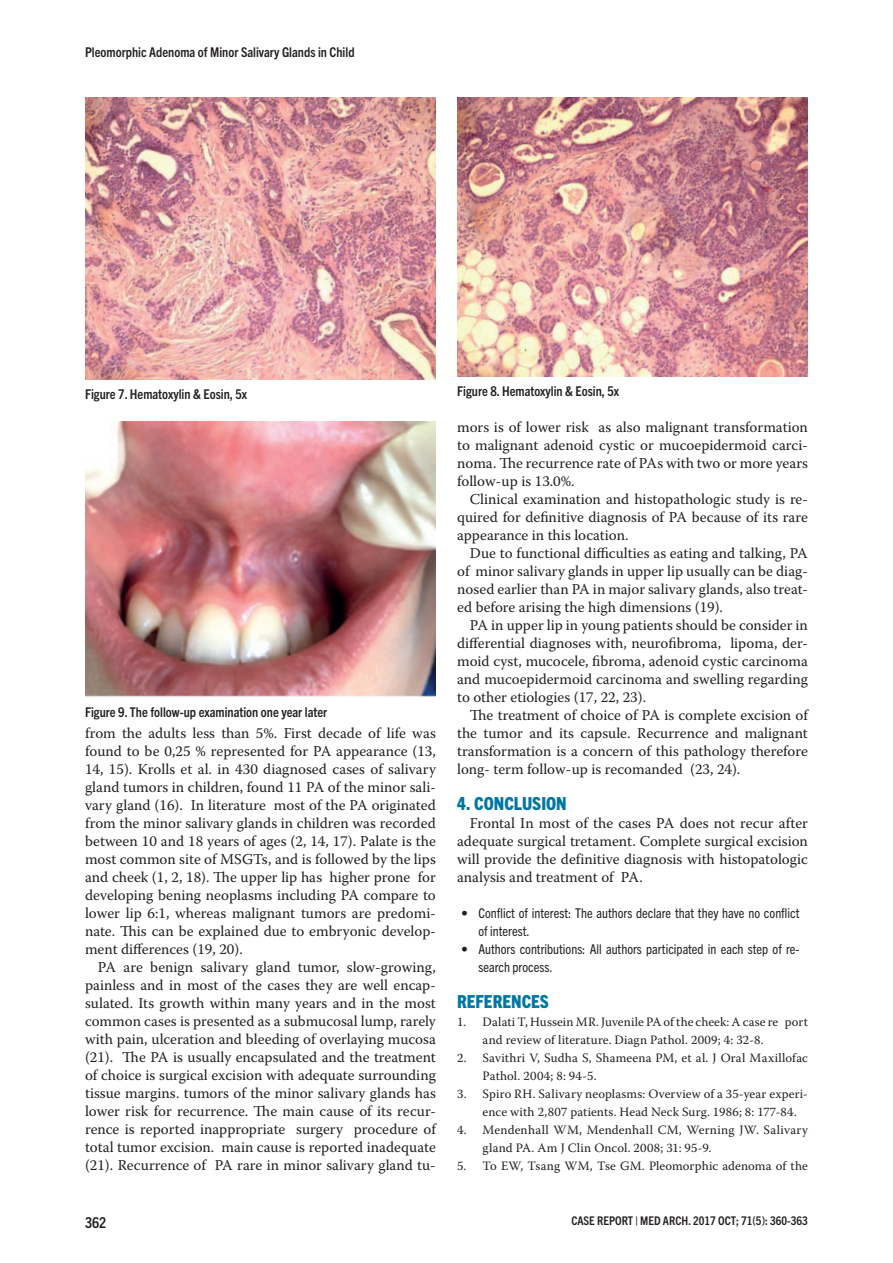
<style>
.page{position:relative;width:893px;height:1263px;background:#fff}
.page>*{position:absolute;margin:0;border:0;box-sizing:border-box;transform-origin:0 0}
.t1{font:800 condensed 18px "Trade Gothic Next LT Pro";color:#0077a3}
.t2{font:15px/18px "Warnock Pro";color:#231f20;text-align:justify}
.t3{font:700 condensed 15px "Trade Gothic Next LT Pro";color:#231f20}
.t4{font:700 condensed 13.5px "Trade Gothic Next LT Pro";color:#231f20}
.t5{font:condensed 13.5px/18px "Trade Gothic Next LT Pro";color:#231f20}
.t6{font:12.75px/18px "Warnock Pro";letter-spacing:.01em;color:#231f20}
.t7{font:700 condensed 12px "Trade Gothic Next LT Pro";color:#231f20}
</style>
<div class="page">
<img style="left:85px;top:98px;width:351px;height:282px">
<img style="left:457px;top:98px;width:351px;height:279px">
<img style="left:85px;top:422px;width:351px;height:275px">
<p class="t4" style="left:85px;top:43px;width:271px">Pleomorphic Adenoma of Minor Salivary Glands in Child</p>
<p class="t4" style="left:85px;top:385px;width:164px">Figure 7. Hematoxylin &amp; Eosin, 5x</p>
<p class="t4" style="left:457px;top:382px;width:164px">Figure 8. Hematoxylin &amp; Eosin, 5x</p>
<p class="t4" style="left:85px;top:703px;width:244px">Figure 9. The follow-up examination one year later</p>
<p class="t2" style="left:85px;top:724px;width:352px">from the adults less than 5%. First decade of life was found to be 0,25 % represented for PA appearance (13, 14, 15). Krolls et al. in 430 diagnosed cases of salivary gland tumors in children, found 11 PA of the minor sali&shy;vary gland (16). In literature most of the PA originated from the minor salivary glands in children was recorded between 10 and 18 years of ages (2, 14, 17). Palate is the most common site of MSGTs, and is followed by the lips and cheek (1, 2, 18). The upper lip has higher prone for developing bening neoplasms including PA compare to lower lip 6:1, whereas malignant tumors are predomi&shy;nate. This can be explained due to embryonic develop&shy;ment differences (19, 20).</p>
<p class="t2" style="left:85px;top:958px;width:352px;text-indent:13px">PA are benign salivary gland tumor, slow-growing, painless and in most of the cases they are well encap&shy;sulated. Its growth within many years and in the most common cases is presented as a submucosal lump, rarely with pain, ulceration and bleeding of overlaying mucosa (21). The PA is usually encapsulated and the treatment of choice is surgical excision with adequate surrounding tissue margins. tumors of the minor salivary glands has lower risk for recurrence. The main cause of its recur&shy;rence is reported inappropriate surgery procedure of total tumor excision. main cause is reported inadequate (21). Recurrence of PA rare in minor salivary gland tu-</p>
<p class="t2" style="left:457px;top:418px;width:352px">mors is of lower risk as also malignant transformation to malignant adenoid cystic or mucoepidermoid carci&shy;noma. The recurrence rate of PAs with two or more years follow-up is 13.0%.</p>
<p class="t2" style="left:457px;top:490px;width:352px;text-indent:13px">Clinical examination and histopathologic study is re&shy;quired for definitive diagnosis of PA because of its rare appearance in this location.</p>
<p class="t2" style="left:457px;top:544px;width:352px;text-indent:13px">Due to functional difficulties as eating and talking, PA of minor salivary glands in upper lip usually can be diag&shy;nosed earlier than PA in major salivary glands, also treat&shy;ed before arising the high dimensions (19).</p>
<p class="t2" style="left:457px;top:616px;width:352px;text-indent:13px">PA in upper lip in young patients should be consider in differential diagnoses with, neurofibroma, lipoma, der&shy;moid cyst, mucocele, fibroma, adenoid cystic carcinoma and mucoepidermoid carcinoma and swelling regarding to other etiologies (17, 22, 23).</p>
<p class="t2" style="left:457px;top:706px;width:352px;text-indent:13px">The treatment of choice of PA is complete excision of the tumor and its capsule. Recurrence and malignant transformation is a concern of this pathology therefore long- term follow-up is recomanded (23, 24).</p>
<p class="t1" style="left:457px;top:791px;width:111px">4. CONCLUSION</p>
<p class="t2" style="left:457px;top:814px;width:352px;text-indent:13px">Frontal In most of the cases PA does not recur after adequate surgical tretament. Complete surgical excision will provide the definitive diagnosis with histopatologic analysis and treatment of PA.</p>
<p class="t5" style="left:478px;top:903px;width:323px;text-indent:-17px">• Conflict of interest: The authors declare that they have no conflict of interest.</p>
<p class="t5" style="left:478px;top:939px;width:322px;text-indent:-17px">• Authors contributions: All authors participated in each step of re&shy;search process.</p>
<p class="t1" style="left:457px;top:989px;width:93px">REFERENCES</p>
<p class="t6" style="left:483px;top:1013px;width:327px;text-indent:-26px">1. Dalati T, Hussein MR. Juvenile PA of the cheek: A case re port and review of literature. Diagn Pathol. 2009; 4: 32-8.</p>
<p class="t6" style="left:483px;top:1049px;width:327px;text-indent:-26px">2. Savithri V, Sudha S, Shameena PM, et al. J Oral Maxillofac<br>Pathol. 2004; 8: 94-5.</p>
<p class="t6" style="left:483px;top:1085px;width:327px;text-indent:-26px">3. Spiro RH. Salivary neoplasms: Overview of a 35-year experi&shy;ence with 2,807 patients. Head Neck Surg. 1986; 8: 177-84.</p>
<p class="t6" style="left:483px;top:1121px;width:327px;text-indent:-26px">4. Mendenhall WM, Mendenhall CM, Werning JW. Salivary gland PA. Am J Clin Oncol. 2008; 31: 95-9.</p>
<p class="t6" style="left:457px;top:1157px;width:352px">5. To EW, Tsang WM, Tse GM. Pleomorphic adenoma of the</p>
<p class="t3" style="left:85px;top:1212px;width:23px">362</p>
<p class="t7" style="left:571px;top:1213px;width:238px">CASE REPORT | MED ARCH. 2017 OCT; 71(5): 360-363</p>
</div>
